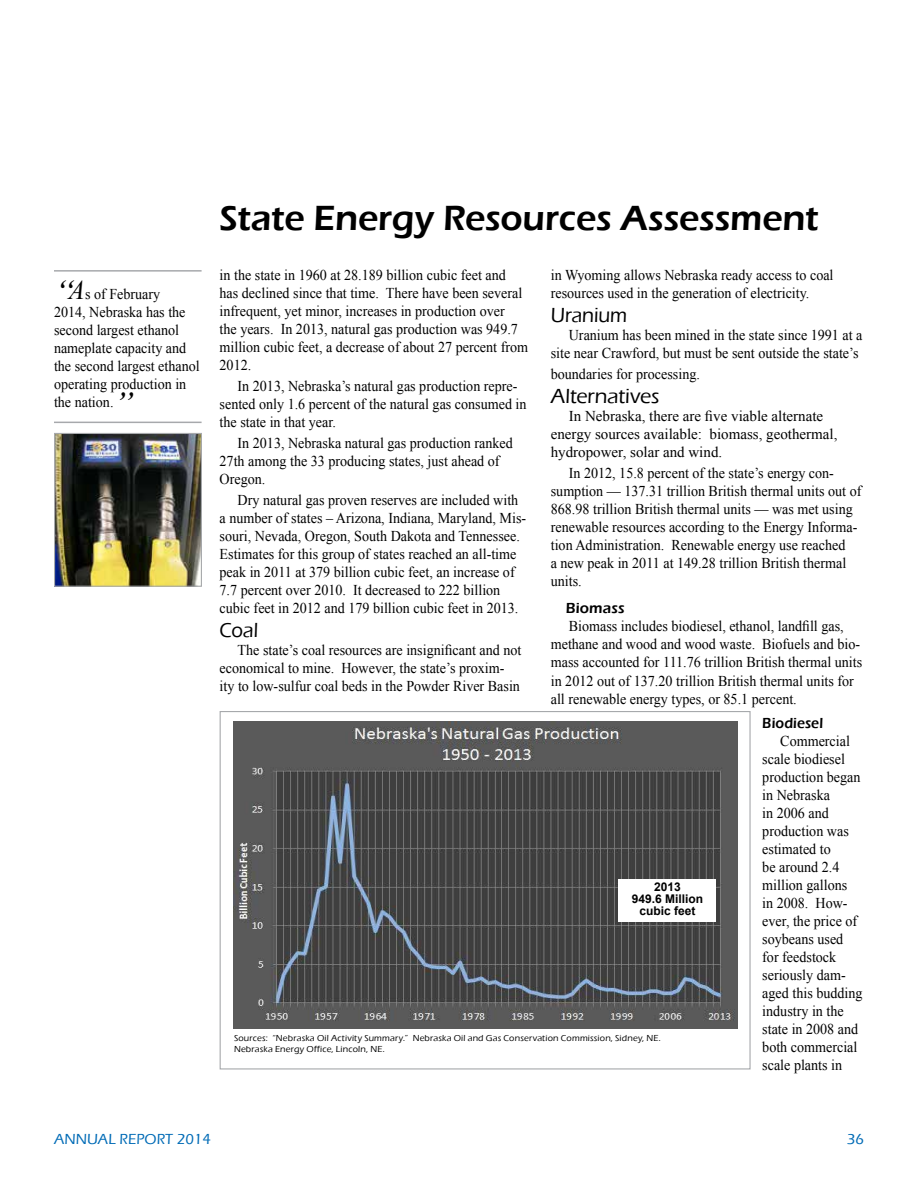
<style>
.page{position:relative;width:918px;height:1188px;background:#fff}
.page>*{position:absolute;margin:0;border:0;box-sizing:border-box;transform-origin:0 0}
.t1{font:600 36px "Eras ITC";letter-spacing:-.005em;color:#000}
.t2{font:italic 36px "Times New Roman";color:#000}
.t3{font:500 21px "Eras ITC";letter-spacing:-.005em;color:#000}
.t4{font:500 21px "Eras ITC";letter-spacing:-.005em;color:#000;scale:.94 1}
.t5{font:15px/18px "Times New Roman";color:#000;scale:.94 1}
.t6{font:15px/18px "Times New Roman";color:#000}
.t7{font:500 15px "Eras ITC";color:#006bb6}
.t8{font:600 15px "Eras ITC";letter-spacing:.005em;color:#000;scale:.94 1}
.t9{font:600 15px "Eras ITC";letter-spacing:.005em;color:#000}
.t10{font:700 12px/12px "Arial";color:#000;text-align:center}
.t11{font:500 9px/10.5px "Eras ITC";letter-spacing:.02em;color:#000}
.s1{font-style:italic;font-size:36px}
.s2{font-style:italic;font-size:27px}
</style>
<div class="page">
<hr style="left:54px;top:270px;width:148px;height:2px;background:#a7a9ac">
<hr style="left:54px;top:422px;width:148px;height:1px;background:#a7a9ac">
<img style="left:234px;top:721px;width:504px;height:307px">
<div style="left:618px;top:879px;width:98px;height:43px;background:#fff"></div>
<img style="left:56px;top:435px;width:144px;height:150px">
<div style="left:54px;top:433px;width:148px;height:154px;border:1px solid #a7a9ac"></div>
<p class="t5" style="left:54px;top:284px;width:157px"><span class="s1">“</span><span class="s2">A</span>s of February<br>2014, Nebraska has the second largest ethanol nameplate capacity and the second largest ethanol operating production in the nation.</p>
<h1 class="t2" style="left:114px;top:380px;width:22px">”</h1>
<h1 class="t1" style="left:220px;top:198px;width:601px">State Energy Resources Assessment</h1>
<p class="t5" style="left:220px;top:265px;width:330px">in the state in 1960 at 28.189 billion cubic feet and has declined since that time. There have been several infrequent, yet minor, increases in production over<br>the years. In 2013, natural gas production was 949.7 million cubic feet, a decrease of about 27 percent from 2012.</p>
<p class="t5" style="left:220px;top:376px;width:328px;text-indent:18px">In 2013, Nebraska’s natural gas production repre&shy;sented only 1.6 percent of the natural gas consumed in the state in that year.</p>
<p class="t5" style="left:220px;top:433px;width:314px;text-indent:18px">In 2013, Nebraska natural gas production ranked<br>27th among the 33 producing states, just ahead of<br>Oregon.</p>
<p class="t5" style="left:220px;top:490px;width:328px;text-indent:18px">Dry natural gas proven reserves are included with a number of states – Arizona, Indiana, Maryland, Mis&shy;souri, Nevada, Oregon, South Dakota and Tennessee.<br>Estimates for this group of states reached an all-time peak in 2011 at 379 billion cubic feet, an increase of 7.7 percent over 2010. It decreased to 222 billion cubic feet in 2012 and 179 billion cubic feet in 2013.</p>
<h2 class="t4" style="left:220px;top:618px;width:42px">Coal</h2>
<p class="t5" style="left:220px;top:640px;width:323px;text-indent:18px">The state’s coal resources are insignificant and not economical to mine. However, the state’s proxim&shy;ity to low-sulfur coal beds in the Powder River Basin</p>
<p class="t5" style="left:551px;top:265px;width:302px">in Wyoming allows Nebraska ready access to coal resources used in the generation of electricity.</p>
<h2 class="t4" style="left:551px;top:303px;width:83px">Uranium</h2>
<p class="t5" style="left:551px;top:325px;width:333px;text-align:right">Uranium has been mined in the state since 1991 at a site near Crawford, but must be sent outside the state’s</p>
<p class="t5" style="left:551px;top:364px;width:160px">boundaries for processing.</p>
<h2 class="t3" style="left:551px;top:384px;width:110px">Alternatives</h2>
<p class="t6" style="left:551px;top:406px;width:288px;text-indent:18px">In Nebraska, there are five viable alternate energy sources available: biomass, geothermal, hydropower, solar and wind.</p>
<p class="t5" style="left:551px;top:463px;width:332px;text-indent:18px">In 2012, 15.8 percent of the state’s energy con&shy;sumption — 137.31 trillion British thermal units out of 868.98 trillion British thermal units — was met using renewable resources according to the Energy Informa&shy;tion Administration. Renewable energy use reached<br>a new peak in 2011 at 149.28 trillion British thermal units.</p>
<p class="t9" style="left:566px;top:599px;width:60px">Biomass</p>
<p class="t5" style="left:551px;top:616px;width:333px;text-indent:18px">Biomass includes biodiesel, ethanol, landfill gas, methane and wood and wood waste. Biofuels and bio&shy;mass accounted for 111.76 trillion British thermal units in 2012 out of 137.20 trillion British thermal units for all renewable energy types, or 85.1 percent.</p>
<p class="t8" style="left:762px;top:715px;width:66px">Biodiesel</p>
<p class="t5" style="left:762px;top:732px;width:108px;text-indent:18px">Commercial scale biodiesel production began in Nebraska<br>in 2006 and production was estimated to<br>be around 2.4 million gallons<br>in 2008. How&shy;ever, the price of soybeans used for feedstock seriously dam&shy;aged this budding industry in the state in 2008 and both commercial scale plants in</p>
<p class="t10" style="left:632px;top:881px;width:73px">2013<br>949.6 Million cubic feet</p>
<p class="t11" style="left:234px;top:1033px;width:428px">Sources: “Nebraska Oil Activity Summary.” Nebraska Oil and Gas Conservation Commission, Sidney, NE.<br>Nebraska Energy Office, Lincoln, NE.</p>
<p class="t7" style="left:54px;top:1131px;width:159px">ANNUAL REPORT 2014</p>
<p class="t7" style="left:847px;top:1131px;width:19px">36</p>
</div>
